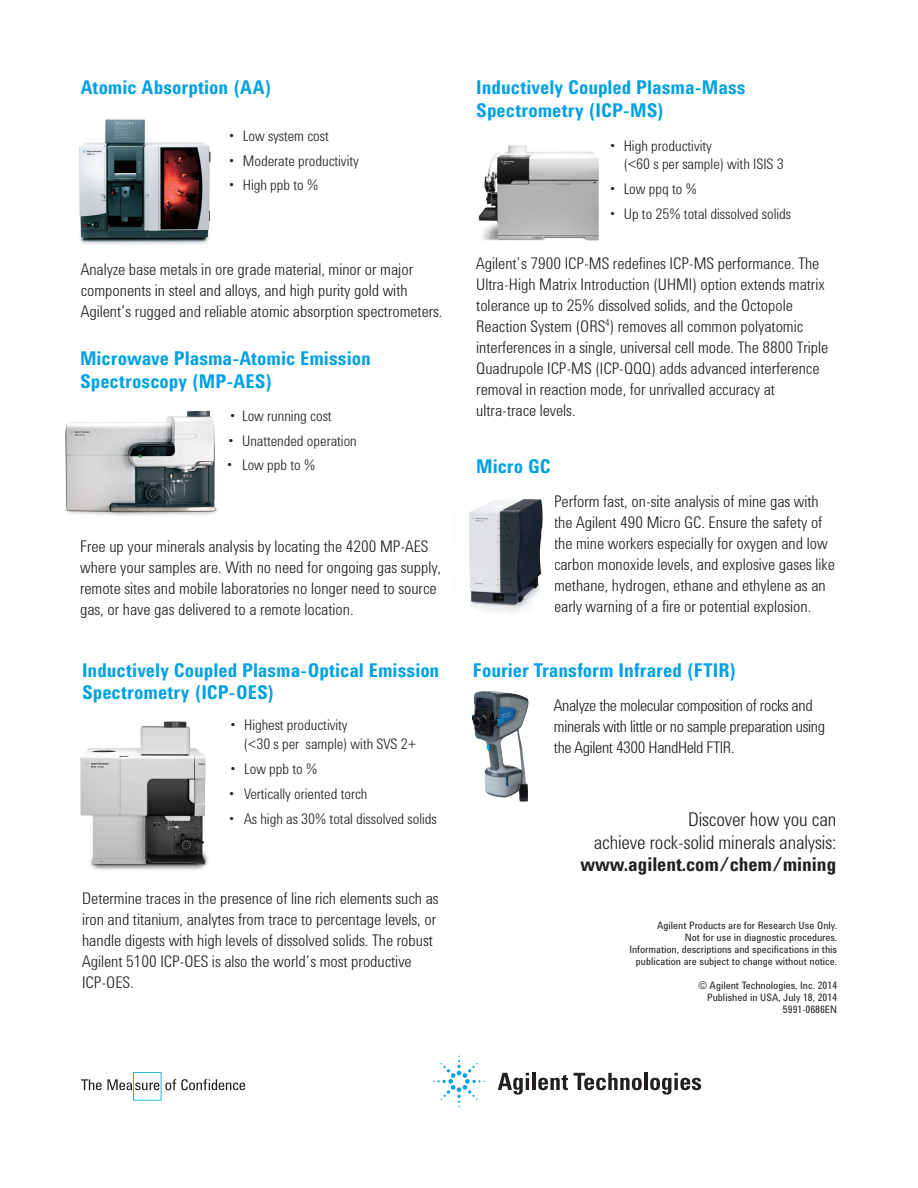
<style>
.page{position:relative;width:918px;height:1188px;background:#fff}
.page>*{position:absolute;margin:0;border:0;box-sizing:border-box;transform-origin:0 0}
.t1{font:700 19.5px/22.5px "Agilent Condensed CFF";color:#00a1e3}
.t2{font:300 19.5px/22.5px "Agilent Condensed CFF";letter-spacing:-.005em;color:#231f20;text-align:right}
.t3{font:700 19.5px "Agilent Condensed CFF";letter-spacing:-.005em;color:#231f20}
.t4{font:300 16.5px/21px "Agilent Condensed CFF";color:#231f20}
.t5{font:300 16.5px/21px "Agilent Condensed CFF";letter-spacing:-.02em;color:#231f20}
.t6{font:300 15px/19.5px "Agilent Condensed CFF";color:#231f20}
.t7{font:10.5px/12px "Agilent Condensed CFF";color:#231f20;text-align:right}
</style>
<div class="page">
<img style="left:80px;top:721px;width:128px;height:149px">
<img style="left:79px;top:119px;width:132px;height:125px">
<img style="left:478px;top:145px;width:121px;height:96px">
<img style="left:64px;top:410px;width:154px;height:106px">
<img style="left:469px;top:499px;width:74px;height:113px">
<img style="left:472px;top:691px;width:56px;height:111px">
<svg style="left:81px;top:1072px;width:164px;height:29px"></svg>
<svg style="left:498px;top:1073px;width:31px;height:22px"></svg>
<hr style="left:532px;top:1073px;width:4px;height:17px;background:#231f20">
<svg style="left:538px;top:1075px;width:30px;height:15px"></svg>
<svg style="left:574px;top:1073px;width:68px;height:17px"></svg>
<hr style="left:644px;top:1073px;width:4px;height:17px;background:#231f20">
<svg style="left:650px;top:1073px;width:51px;height:22px"></svg>
<svg style="left:433px;top:1056px;width:52px;height:51px"></svg>
<p class="t1" style="left:81px;top:76px;width:192px">Atomic Absorption (AA)</p>
<p class="t6" style="left:229px;top:125px;width:101px">• Low system cost</p>
<p class="t6" style="left:229px;top:150px;width:131px">• Moderate productivity</p>
<p class="t6" style="left:229px;top:174px;width:91px">• High ppb to %</p>
<p class="t4" style="left:81px;top:258px;width:363px">Analyze base metals in ore grade material, minor or major components in steel and alloys, and high purity gold with<br>Agilent’s rugged and reliable atomic absorption spectrometers.</p>
<p class="t1" style="left:80px;top:347px;width:292px">Microwave Plasma-Atomic Emission<br>Spectroscopy (MP-AES)</p>
<p class="t6" style="left:230px;top:405px;width:103px">• Low running cost</p>
<p class="t6" style="left:229px;top:430px;width:130px">• Unattended operation</p>
<p class="t6" style="left:227px;top:454px;width:90px">• Low ppb to %</p>
<p class="t4" style="left:80px;top:534px;width:363px">Free up your minerals analysis by locating the 4200 MP-AES where your samples are. With no need for ongoing gas supply, remote sites and mobile laboratories no longer need to source gas, or have gas delivered to a remote location.</p>
<p class="t1" style="left:82px;top:658px;width:359px">Inductively Coupled Plasma-Optical Emission<br>Spectrometry (ICP-OES)</p>
<p class="t6" style="left:244px;top:714px;width:174px;text-indent:-13px">• Highest productivity<br>(&lt;30 s per sample) with SVS 2+</p>
<p class="t6" style="left:231px;top:758px;width:88px">• Low ppb to %</p>
<p class="t6" style="left:229px;top:783px;width:140px">• Vertically oriented torch</p>
<p class="t6" style="left:229px;top:807px;width:209px">• As high as 30% total dissolved solids</p>
<p class="t4" style="left:82px;top:887px;width:358px">Determine traces in the presence of line rich elements such as iron and titanium, analytes from trace to percentage levels, or handle digests with high levels of dissolved solids. The robust Agilent 5100 ICP-OES is also the world’s most productive ICP-OES.</p>
<p class="t1" style="left:476px;top:76px;width:271px">Inductively Coupled Plasma-Mass<br>Spectrometry (ICP-MS)</p>
<p class="t6" style="left:624px;top:136px;width:162px;line-height:18px;text-indent:-14px">• High productivity<br>(&lt;60 s per sample) with ISIS 3</p>
<p class="t6" style="left:610px;top:178px;width:88px">• Low ppq to %</p>
<p class="t6" style="left:610px;top:202px;width:182px">• Up to 25% total dissolved solids</p>
<p class="t4" style="left:476px;top:251px;width:354px">Agilent’s 7900 ICP-MS redefines ICP-MS performance. The Ultra‑High Matrix Introduction (UHMI) option extends matrix tolerance up to 25% dissolved solids, and the Octopole Reaction System (ORS<sup>4</sup>) removes all common polyatomic interferences in a single, universal cell mode. The 8800 Triple Quadrupole ICP-MS (ICP‑QQQ) adds advanced interference removal in reaction mode, for unrivalled accuracy at ultra‑trace levels.</p>
<p class="t1" style="left:476px;top:454px;width:76px">Micro GC</p>
<p class="t4" style="left:554px;top:489px;width:282px">Perform fast, on-site analysis of mine gas with the Agilent 490 Micro GC. Ensure the safety of the mine workers especially for oxygen and low carbon monoxide levels, and explosive gases like methane, hydrogen, ethane and ethylene as an early warning of a fire or potential explosion.</p>
<p class="t1" style="left:473px;top:658px;width:265px">Fourier Transform Infrared (FTIR)</p>
<p class="t5" style="left:554px;top:693px;width:273px">Analyze the molecular composition of rocks and minerals with little or no sample preparation using the Agilent 4300 HandHeld FTIR.</p>
<p class="t2" style="left:594px;top:807px;width:244px">Discover how you can<br>achieve rock-solid minerals analysis:</p>
<p class="t3" style="left:581px;top:850px;width:257px">www.agilent.com/chem/mining</p>
<p class="t7" style="left:629px;top:919px;width:209px">Agilent Products are for Research Use Only.<br>Not for use in diagnostic procedures.<br>Information, descriptions and specifications in this publication are subject to change without notice.</p>
<p class="t7" style="left:698px;top:979px;width:140px">© Agilent Technologies, Inc. 2014<br>Published in USA, July 18, 2014<br>5991-0686EN</p>
</div>
